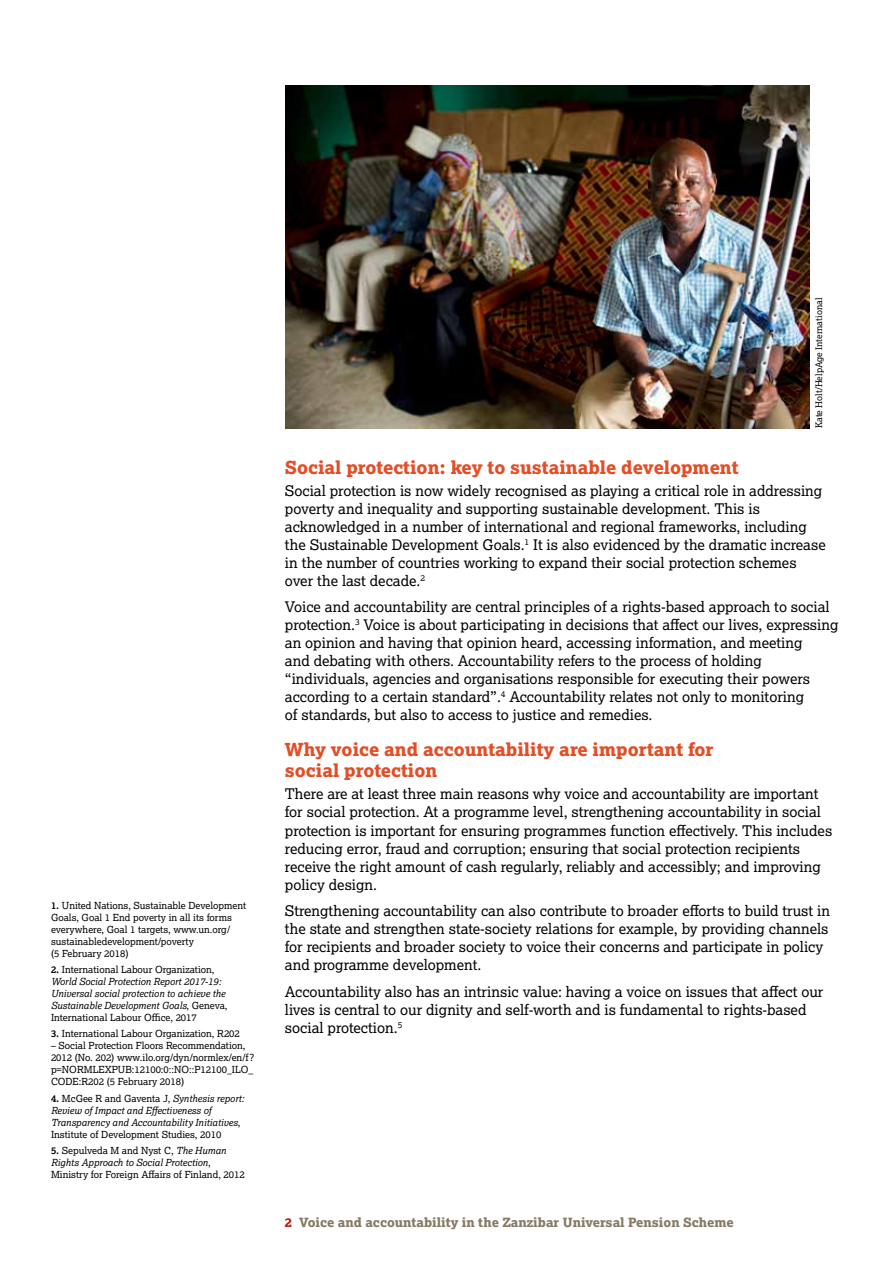
<style>
.page{position:relative;width:893px;height:1263px;background:#fff}
.page>*{position:absolute;margin:0;border:0;box-sizing:border-box;transform-origin:0 0}
.t1{font:18px/21px "Lexia X Bold";color:#e34e26}
.t2{font:14.7px/18px "Lexia";color:#000}
.t3{font:12.75px "Lexia X Bold";color:#867a64}
.t4{font:9.75px/12px "Lexia";color:#000}
.t5{font:italic 9.75px/12px "Lexia";color:#000}
.t6{font:9px "Lexia";color:#000}
.s1{font-weight:700}
.s2{font-weight:700;font-style:normal}
.s3{font-style:normal}
.s4{font-style:italic}
.s5{color:#ab2718}
</style>
<div class="page">
<img style="left:285px;top:85px;width:524px;height:343px">
<p class="t4" style="left:51px;top:899px;width:197px"><span class="s1">1.</span> United Nations, Sustainable Development Goals, Goal 1 End poverty in all its forms everywhere, Goal 1 targets, www.un.org/ sustainabledevelopment/poverty<br>(5 February 2018)</p>
<p class="t5" style="left:51px;top:963px;width:178px"><span class="s2">2.</span> <span class="s3">International Labour Organization, </span>World Social Protection Report 2017-19:<br>Universal social protection to achieve the Sustainable Development Goals<span class="s3">, Geneva, International Labour Office, 2017</span></p>
<p class="t4" style="left:51px;top:1028px;width:190px"><span class="s1">3.</span> International Labour Organization, R202</p>
<p class="t4" style="left:51px;top:1040px;width:205px">– Social Protection Floors Recommendation, 2012 (No. 202) www.ilo.org/dyn/normlex/en/f? p=NORMLEXPUB:12100:0::NO::P12100_ILO_ CODE:R202 (5 February 2018)</p>
<p class="t5" style="left:51px;top:1092px;width:195px"><span class="s2">4.</span> <span class="s3">McGee R and Gaventa J,</span> Synthesis report:<br>Review of Impact and Effectiveness of Transparency and Accountability Initiatives<span class="s3">, Institute of Development Studies, 2010</span></p>
<p class="t4" style="left:51px;top:1144px;width:195px"><span class="s1">5.</span> Sepulveda M and Nyst C, <span class="s4">The Human<br>Rights Approach to Social Protection</span>,<br>Ministry for Foreign Affairs of Finland, 2012</p>
<p class="t6" style="left:813px;top:428px;width:132px;rotate:-90deg">Kate Holt/HelpAge International</p>
<p class="t1" style="left:285px;top:456px;width:455px">Social protection: key to sustainable development</p>
<p class="t2" style="left:285px;top:481px;width:542px">Social protection is now widely recognised as playing a critical role in addressing poverty and inequality and supporting sustainable development. This is acknowledged in a number of international and regional frameworks, including the Sustainable Development Goals.<sup>1</sup> It is also evidenced by the dramatic increase in the number of countries working to expand their social protection schemes over the last decade.<sup>2</sup></p>
<p class="t2" style="left:285px;top:598px;width:555px">Voice and accountability are central principles of a rights-based approach to social protection.<sup>3</sup> Voice is about participating in decisions that affect our lives, expressing an opinion and having that opinion heard, accessing information, and meeting<br>and debating with others. Accountability refers to the process of holding “individuals, agencies and organisations responsible for executing their powers according to a certain standard”.<sup>4</sup> Accountability relates not only to monitoring<br>of standards, but also to access to justice and remedies.</p>
<p class="t1" style="left:285px;top:739px;width:430px">Why voice and accountability are important for social protection</p>
<p class="t2" style="left:285px;top:785px;width:549px">There are at least three main reasons why voice and accountability are important for social protection. At a programme level, strengthening accountability in social protection is important for ensuring programmes function effectively. This includes reducing error, fraud and corruption; ensuring that social protection recipients receive the right amount of cash regularly, reliably and accessibly; and improving policy design.</p>
<p class="t2" style="left:285px;top:901px;width:547px">Strengthening accountability can also contribute to broader efforts to build trust in the state and strengthen state-society relations for example, by providing channels for recipients and broader society to voice their concerns and participate in policy and programme development.</p>
<p class="t2" style="left:285px;top:982px;width:540px">Accountability also has an intrinsic value: having a voice on issues that affect our lives is central to our dignity and self-worth and is fundamental to rights-based social protection.<sup>5</sup></p>
<p class="t3" style="left:285px;top:1214px;width:450px"><span class="s5">2</span> Voice and accountability in the Zanzibar Universal Pension Scheme</p>
</div>
